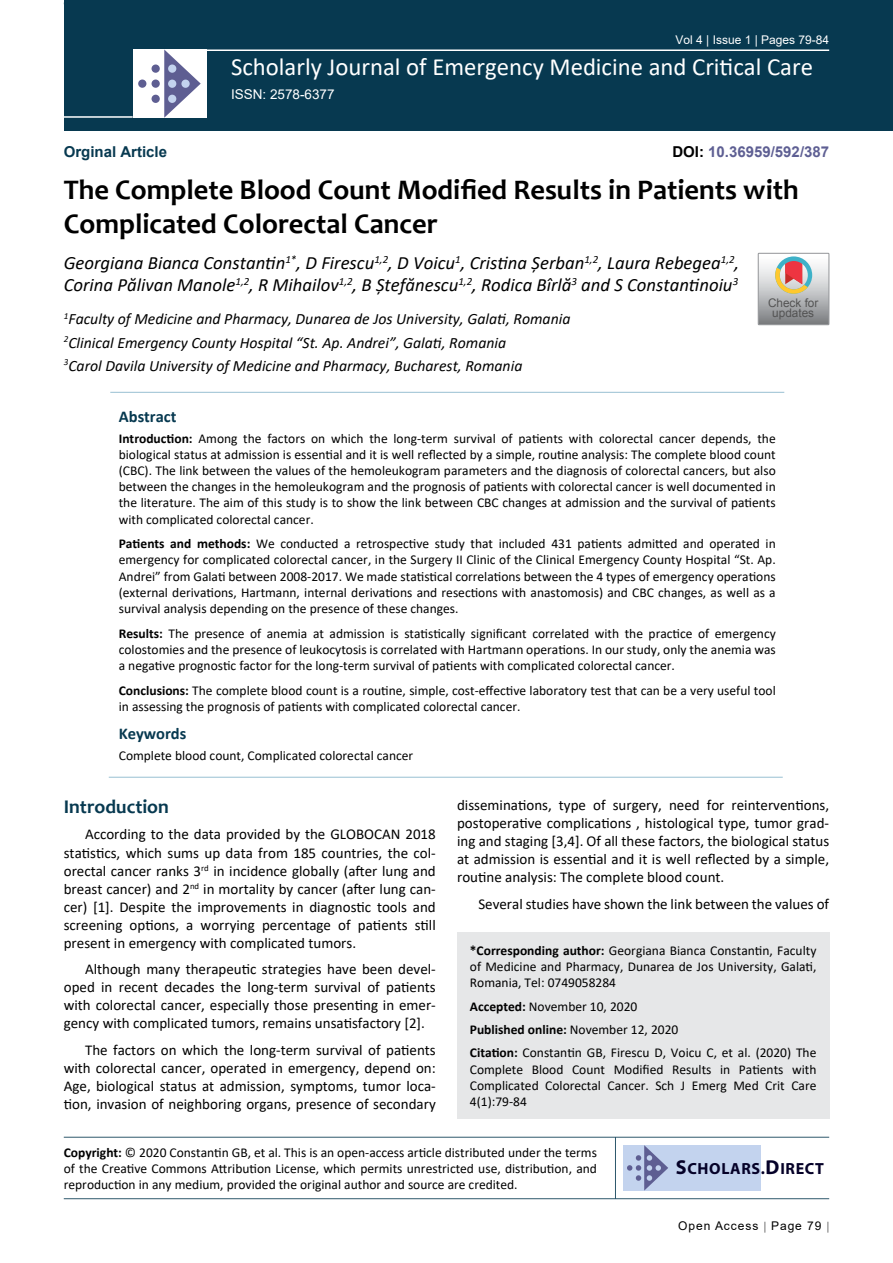
<style>
.page{position:relative;width:893px;height:1263px;background:#fff}
.page>*{position:absolute;margin:0;border:0;box-sizing:border-box;transform-origin:0 0}
.t1{font:700 28.5px/34.2px "Candara";color:#000}
.t2{font:24.75px "Calibri";color:#fff}
.t3{font:700 19.5px "Candara";color:#073950}
.t4{font:italic 18.75px/22.5px "Calibri";color:#000}
.t5{font:700 16.5px "Calibri";color:#073950}
.t6{font:700 16.2px "Myriad Pro";letter-spacing:.04em;color:#050128}
.t7{font:italic 15.75px/23.1px "Calibri";color:#000}
.t8{font:15px/18px "Calibri";color:#000;text-align:justify}
.t9{font:700 15px "Arial";color:#5e5f93}
.t10{font:700 15px "Arial";color:#073950}
.t11{font:13.5px/16.2px "Calibri";color:#000;text-align:justify}
.t12{font:13.5px "Arial";color:#fff}
.t13{font:12px "Arial";color:#fff}
.t14{font:12px "Arial";letter-spacing:.08em;color:#000}
.t15{font:11.85px/10.2px "Arial";color:#535353;text-align:center}
.s1{color:#000}
.s2{font-weight:700}
.s3{font-size:20.25px}
</style>
<div class="page">
<div style="left:64px;top:0;width:829px;height:131px;background:#073950"></div>
<div style="left:457px;top:932px;width:372px;height:187px;background:#e6e7e8"></div>
<hr style="left:64px;top:1137px;width:765px;height:1px;background:#073950">
<hr style="left:64px;top:1198px;width:765px;height:1px;background:#073950">
<hr style="left:615px;top:1137px;width:1px;height:62px;background:#073950">
<hr style="left:204px;top:49px;width:625px;height:2px;background:#fff">
<hr style="left:64px;top:116px;width:69px;height:2px;background:#fff">
<div style="left:133px;top:49px;width:74px;height:69px;background:#fff"></div>
<svg style="left:164px;top:49px;width:37px;height:69px"></svg>
<div style="left:152px;top:65px;width:8px;height:8px;background:#5e5e92;border-radius:50%"></div>
<div style="left:138px;top:80px;width:8px;height:8px;background:#5e5e92;border-radius:50%"></div>
<div style="left:152px;top:80px;width:8px;height:8px;background:#5e5e92;border-radius:50%"></div>
<div style="left:168px;top:80px;width:8px;height:8px;background:#c3d3ee;border-radius:50%"></div>
<div style="left:181px;top:80px;width:9px;height:8px;background:#c3d3ee;border-radius:50%"></div>
<div style="left:168px;top:95px;width:8px;height:8px;background:#c3d3ee;border-radius:50%"></div>
<div style="left:168px;top:65px;width:8px;height:8px;background:#c3d3ee;border-radius:50%"></div>
<div style="left:152px;top:95px;width:8px;height:8px;background:#5e5e92;border-radius:50%"></div>
<div style="left:623px;top:1145px;width:138px;height:45px;background:#c3d3ee"></div>
<svg style="left:627px;top:1145px;width:41px;height:45px"></svg>
<hr style="left:110px;top:392px;width:674px;height:1px;background:#98c0d2">
<hr style="left:109px;top:777px;width:674px;height:1px;background:#98c0d2">
<svg style="left:758px;top:253px;width:71px;height:72px;background:#bdb6b3"></svg>
<p class="t13" style="left:675px;top:31px;width:155px">Vol 4 | Issue 1 | Pages 79-84</p>
<h2 class="t2" style="left:231px;top:49px;width:583px">Scholarly Journal of Emergency Medicine and Critical Care</h2>
<p class="t12" style="left:231px;top:85px;width:105px">ISSN: 2578-6377</p>
<p class="t10" style="left:64px;top:141px;width:105px">Orginal Article</p>
<p class="t9" style="left:672px;top:141px;width:158px"><span class="s1">DOI:</span> 10.36959/592/387</p>
<h1 class="t1" style="left:64px;top:173px;width:736px">The Complete Blood Count Modified Results in Patients with<br>Complicated Colorectal Cancer</h1>
<h3 class="t4" style="left:64px;top:250px;width:677px">Georgiana Bianca Constantin<sup>1*</sup>, D Firescu<sup>1,2</sup>, D Voicu<sup>1</sup>, Cristina Șerban<sup>1,2</sup>, Laura Rebegea<sup>1,2</sup>,<br>Corina Pălivan Manole<sup>1,2</sup>, R Mihailov<sup>1,2</sup>, B Ștefănescu<sup>1,2</sup>, Rodica Bîrlă<sup>3</sup> and S Constantinoiu<sup>3</sup></h3>
<p class="t7" style="left:64px;top:307px;width:508px"><sup>1</sup>Faculty of Medicine and Pharmacy, Dunarea de Jos University, Galati, Romania<br><sup>2</sup>Clinical Emergency County Hospital “St. Ap. Andrei”, Galati, Romania<br><sup>3</sup>Carol Davila University of Medicine and Pharmacy, Bucharest, Romania</p>
<p class="t15" style="left:768px;top:297px;width:52px">Check for updates</p>
<p class="t5" style="left:119px;top:405px;width:59px">Abstract</p>
<p class="t11" style="left:119px;top:430px;width:658px"><span class="s2">Introduction:</span> Among the factors on which the long-term survival of patients with colorectal cancer depends, the biological status at admission is essential and it is well reflected by a simple, routine analysis: The complete blood count (CBC). The link between the values of the hemoleukogram parameters and the diagnosis of colorectal cancers, but also between the changes in the hemoleukogram and the prognosis of patients with colorectal cancer is well documented in the literature. The aim of this study is to show the link between CBC changes at admission and the survival of patients with complicated colorectal cancer.</p>
<p class="t11" style="left:119px;top:535px;width:658px"><span class="s2">Patients and methods:</span> We conducted a retrospective study that included 431 patients admitted and operated in emergency for complicated colorectal cancer, in the Surgery II Clinic of the Clinical Emergency County Hospital “St. Ap.<br>Andrei” from Galati between 2008-2017. We made statistical correlations between the 4 types of emergency operations (external derivations, Hartmann, internal derivations and resections with anastomosis) and CBC changes, as well as a survival analysis depending on the presence of these changes.</p>
<p class="t11" style="left:119px;top:625px;width:658px"><span class="s2">Results:</span> The presence of anemia at admission is statistically significant correlated with the practice of emergency colostomies and the presence of leukocytosis is correlated with Hartmann operations. In our study, only the anemia was a negative prognostic factor for the long-term survival of patients with complicated colorectal cancer.</p>
<p class="t11" style="left:119px;top:682px;width:658px"><span class="s2">Conclusions:</span> The complete blood count is a routine, simple, cost-effective laboratory test that can be a very useful tool in assessing the prognosis of patients with complicated colorectal cancer.</p>
<p class="t5" style="left:119px;top:722px;width:69px">Keywords</p>
<p class="t11" style="left:119px;top:747px;width:296px">Complete blood count, Complicated colorectal cancer</p>
<h3 class="t3" style="left:64px;top:794px;width:107px">Introduction</h3>
<p class="t8" style="left:64px;top:825px;width:374px;text-indent:21px">According to the data provided by the GLOBOCAN 2018 statistics, which sums up data from 185 countries, the col&shy;orectal cancer ranks 3<sup>rd</sup> in incidence globally (after lung and breast cancer) and 2<sup>nd</sup> in mortality by cancer (after lung can&shy;cer) [1]. Despite the improvements in diagnostic tools and screening options, a worrying percentage of patients still present in emergency with complicated tumors.</p>
<p class="t8" style="left:64px;top:960px;width:374px;text-indent:21px">Although many therapeutic strategies have been devel&shy;oped in recent decades the long-term survival of patients with colorectal cancer, especially those presenting in emer&shy;gency with complicated tumors, remains unsatisfactory [2].</p>
<p class="t8" style="left:64px;top:1040px;width:374px;text-indent:21px">The factors on which the long-term survival of patients with colorectal cancer, operated in emergency, depend on:<br>Age, biological status at admission, symptoms, tumor loca&shy;tion, invasion of neighboring organs, presence of secondary</p>
<p class="t8" style="left:457px;top:796px;width:374px">disseminations, type of surgery, need for reinterventions, postoperative complications , histological type, tumor grad&shy;ing and staging [3,4]. Of all these factors, the biological status at admission is essential and it is well reflected by a simple, routine analysis: The complete blood count.</p>
<p class="t8" style="left:478px;top:894px;width:352px">Several studies have shown the link between the values of</p>
<p class="t11" style="left:470px;top:942px;width:348px"><span class="s2">*Corresponding author:</span> Georgiana Bianca Constantin, Faculty of Medicine and Pharmacy, Dunarea de Jos University, Galati, Romania, Tel: 0749058284</p>
<p class="t11" style="left:470px;top:995px;width:348px;line-height:23px;text-align:left"><span class="s2">Accepted:</span> November 10, 2020<br><span class="s2">Published online:</span> November 12, 2020<br><span class="s2">Citation:</span> Constantin GB, Firescu D, Voicu C, et al. (2020) The</p>
<p class="t11" style="left:470px;top:1060px;width:348px">Complete Blood Count Modified Results in Patients with Complicated Colorectal Cancer. Sch J Emerg Med Crit Care 4(1):79-84</p>
<p class="t11" style="left:64px;top:1144px;width:535px"><span class="s2">Copyright:</span> © 2020 Constantin GB, et al. This is an open-access article distributed under the terms of the Creative Commons Attribution License, which permits unrestricted use, distribution, and reproduction in any medium, provided the original author and source are credited.</p>
<p class="t6" style="left:676px;top:1158px;width:150px"><span class="s3">S</span>CHOLARS.<span class="s3">D</span>IRECT</p>
<p class="t14" style="left:678px;top:1217px;width:145px">Open Access Page 79</p>
</div>
